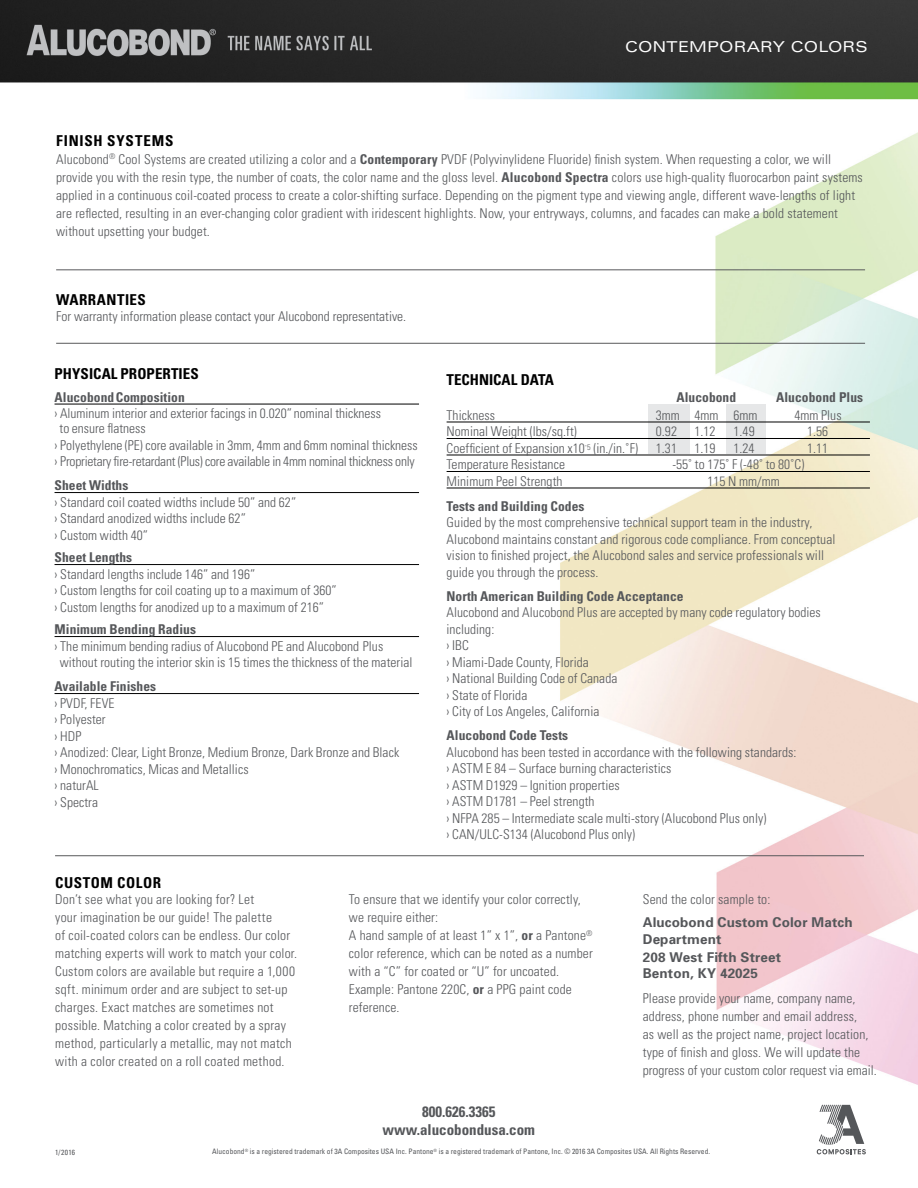
<style>
.page{position:relative;width:918px;height:1188px;background:#fff}
.page>*{position:absolute;margin:0;border:0;box-sizing:border-box;transform-origin:0 0}
.t1{font:700 condensed 15px/18px "Univers";color:#55575a;text-align:center}
.t2{font:700 condensed 15px "Univers";letter-spacing:.03em;color:#000}
.t3{font:700 condensed 15px "Univers";letter-spacing:.005em;color:#000}
.t4{font:expanded 15px "Univers";letter-spacing:.01em;color:#fff}
.t5{font:700 condensed 15px "Univers";letter-spacing:.06em;color:#000}
.t6{font:700 condensed 15px "Univers";color:#000}
.t7{font:300 condensed 13.5px/16.5px "Univers";letter-spacing:.01em;color:#55575a}
.t8{font:700 condensed 13.5px "Univers";letter-spacing:.005em;color:#55575a}
.t9{font:300 condensed 13.5px/16.5px "Univers";letter-spacing:-.015em;color:#55575a}
.t10{font:700 13.5px/16.5px "Univers";letter-spacing:.01em;color:#55575a}
.t11{font:condensed 7.5px "Univers";color:#55575a}
.s1{font-weight:700}
</style>
<div class="page">
<img style="left:551px;top:132px;width:367px;height:973px">
<img style="left:0;top:0;width:918px;height:100px">
<hr style="left:55px;top:855px;width:809px;height:1px;background:#58595b">
<hr style="left:55px;top:404px;width:364px;height:1px;background:#000">
<hr style="left:55px;top:492px;width:364px;height:1px;background:#000">
<hr style="left:55px;top:564px;width:364px;height:1px;background:#000">
<hr style="left:55px;top:636px;width:364px;height:1px;background:#000">
<hr style="left:55px;top:693px;width:364px;height:1px;background:#000">
<hr style="left:56px;top:269px;width:809px;height:1px;background:#58595b">
<hr style="left:56px;top:343px;width:809px;height:1px;background:#58595b">
<div style="left:648px;top:404px;width:41px;height:50px;background:#e6e7e8"></div>
<div style="left:726px;top:404px;width:40px;height:50px;background:#e6e7e8"></div>
<hr style="left:447px;top:422px;width:423px;height:1px;background:#000">
<hr style="left:447px;top:438px;width:423px;height:1px;background:#000">
<hr style="left:447px;top:455px;width:423px;height:1px;background:#000">
<hr style="left:447px;top:471px;width:423px;height:1px;background:#000">
<hr style="left:447px;top:488px;width:423px;height:1px;background:#000">
<svg style="left:817px;top:1105px;width:49px;height:49px"></svg>
<p class="t4" style="left:625px;top:38px;width:244px">CONTEMPORARY COLORS</p>
<p class="t5" style="left:56px;top:131px;width:107px">Finish Systems</p>
<p class="t7" style="left:56px;top:150px;width:808px;line-height:18px">Alucobond<sup>®</sup> Cool Systems are created utilizing a color and a <span class="s1">Contemporary</span> PVDF (Polyvinylidene Fluoride) finish system. When requesting a color, we will provide you with the resin type, the number of coats, the color name and the gloss level. <span class="s1">Alucobond Spectra</span> colors use high-quality fluorocarbon paint systems applied in a continuous coil-coated process to create a color-shifting surface. Depending on the pigment type and viewing angle, different wave-lengths of light are reflected, resulting in an ever-changing color gradient with iridescent highlights. Now, your entryways, columns, and facades can make a bold statement without upsetting your budget.</p>
<p class="t2" style="left:56px;top:290px;width:89px">Warranties</p>
<p class="t7" style="left:56px;top:308px;width:352px">For warranty information please contact your Alucobond representative.</p>
<p class="t3" style="left:55px;top:365px;width:144px">Physical Properties</p>
<p class="t8" style="left:55px;top:389px;width:132px">AlucobondComposition</p>
<p class="t7" style="left:60px;top:406px;width:323px;line-height:15px;text-indent:-5px">› Aluminum interior and exterior facings in 0.020” nominal thickness to ensure flatness</p>
<p class="t9" style="left:55px;top:437px;width:365px">› Polyethylene (PE) core available in 3mm, 4mm and 6mm nominal thickness › Proprietary fire-retardant (Plus) core available in 4mm nominal thickness only</p>
<p class="t8" style="left:55px;top:477px;width:75px">Sheet Widths</p>
<p class="t7" style="left:55px;top:494px;width:243px">› Standard coil coated widths include 50” and 62” › Standard anodized widths include 62”<br>› Custom width 40”</p>
<p class="t8" style="left:55px;top:549px;width:79px">Sheet Lengths</p>
<p class="t7" style="left:55px;top:566px;width:284px">› Standard lengths include 146” and 196”<br>› Custom lengths for coil coating up to a maximum of 360” › Custom lengths for anodized up to a maximum of 216”</p>
<p class="t8" style="left:55px;top:621px;width:143px">Minimum Bending Radius</p>
<p class="t7" style="left:60px;top:638px;width:354px;text-indent:-5px">› The minimum bending radius of Alucobond PE and Alucobond Plus without routing the interior skin is 15 times the thickness of the material</p>
<p class="t8" style="left:55px;top:678px;width:103px">Available Finishes</p>
<p class="t7" style="left:55px;top:695px;width:346px">› PVDF, FEVE<br>› Polyester<br>› HDP<br>› Anodized: Clear, Light Bronze, Medium Bronze, Dark Bronze and Black › Monochromatics, Micas and Metallics<br>› naturAL<br>› Spectra</p>
<p class="t6" style="left:447px;top:371px;width:109px">Technical Data</p>
<p class="t8" style="left:676px;top:389px;width:61px">Alucobond</p>
<p class="t8" style="left:776px;top:389px;width:89px">Alucobond Plus</p>
<p class="t7" style="left:447px;top:407px;width:50px">Thickness</p>
<p class="t7" style="left:656px;top:407px;width:103px">3mm 4mm 6mm</p>
<p class="t7" style="left:794px;top:407px;width:49px">4mm Plus</p>
<p class="t7" style="left:447px;top:423px;width:132px">Nominal Weight (lbs/sq.ft)</p>
<p class="t7" style="left:656px;top:423px;width:23px">0.92</p>
<p class="t7" style="left:694px;top:423px;width:23px">1.12</p>
<p class="t7" style="left:734px;top:423px;width:23px">1.49</p>
<p class="t7" style="left:807px;top:423px;width:23px">1.56</p>
<p class="t7" style="left:447px;top:440px;width:193px">Coefficient of Expansion x10<sup>-5</sup> (in./in.˚F)</p>
<p class="t7" style="left:656px;top:440px;width:23px">1.31</p>
<p class="t7" style="left:694px;top:440px;width:23px">1.19</p>
<p class="t7" style="left:733px;top:440px;width:23px">1.24</p>
<p class="t7" style="left:807px;top:440px;width:23px">1.11</p>
<p class="t7" style="left:447px;top:456px;width:120px">Temperature Resistance</p>
<p class="t7" style="left:672px;top:456px;width:134px">-55˚ to 175˚ F (-48˚ to 80˚C)</p>
<p class="t7" style="left:447px;top:473px;width:117px">Minimum Peel Strength</p>
<p class="t7" style="left:707px;top:473px;width:74px">115 N mm/mm</p>
<p class="t8" style="left:447px;top:498px;width:139px">Tests and Building Codes</p>
<p class="t7" style="left:447px;top:514px;width:391px">Guided by the most comprehensive technical support team in the industry, Alucobond maintains constant and rigorous code compliance. From conceptual vision to finished project, the Alucobond sales and service professionals will guide you through the process.</p>
<p class="t8" style="left:447px;top:588px;width:239px">North American Building Code Acceptance</p>
<p class="t7" style="left:447px;top:604px;width:376px">Alucobond and Alucobond Plus are accepted by many code regulatory bodies including:<br>› IBC<br>› Miami-Dade County, Florida<br>› National Building Code of Canada<br>› State of Florida<br>› City of Los Angeles, California</p>
<p class="t8" style="left:447px;top:727px;width:123px">Alucobond Code Tests</p>
<p class="t7" style="left:447px;top:744px;width:351px">Alucobond has been tested in accordance with the following standards: › ASTM E 84 – Surface burning characteristics<br>› ASTM D1929 – Ignition properties<br>› ASTM D1781 – Peel strength<br>› NFPA 285 – Intermediate scale multi-story (Alucobond Plus only)<br>› CAN/ULC-S134 (Alucobond Plus only)</p>
<p class="t2" style="left:55px;top:873px;width:107px">CUSTOM COLOR</p>
<p class="t7" style="left:55px;top:890px;width:244px;line-height:18px">Don’t see what you are looking for? Let<br>your imagination be our guide! The palette<br>of coil-coated colors can be endless. Our color matching experts will work to match your color.<br>Custom colors are available but require a 1,000 sqft. minimum order and are subject to set-up charges. Exact matches are sometimes not possible. Matching a color created by a spray method, particularly a metallic, may not match with a color created on a roll coated method.</p>
<p class="t7" style="left:349px;top:890px;width:245px;line-height:18px">To ensure that we identify your color correctly, we require either:<br>A hand sample of at least 1” x 1”, <span class="s1">or</span> a Pantone<sup>® </sup>color reference, which can be noted as a number with a “C” for coated or “U” for uncoated.<br>Example: Pantone 220C, <span class="s1">or</span> a PPG paint code reference.</p>
<p class="t7" style="left:643px;top:891px;width:129px">Send the color sample to:</p>
<p class="t10" style="left:643px;top:914px;width:211px">Alucobond Custom Color Match<br>Department</p>
<p class="t10" style="left:643px;top:948px;width:140px">208 West Fifth Street<br>Benton, KY 42025</p>
<p class="t7" style="left:643px;top:989px;width:235px;line-height:18px">Please provide your name, company name, address, phone number and email address,<br>as well as the project name, project location, type of finish and gloss. We will update the progress of your custom color request via email.</p>
<p class="t11" style="left:55px;top:1147px;width:22px">1/2016</p>
<p class="t1" style="left:382px;top:1102px;width:154px">800.626.3365 www.alucobondusa.com</p>
<p class="t11" style="left:212px;top:1147px;width:499px">Alucobond<sup>®</sup> is a registered trademark of 3A Composites USA Inc. Pantone<sup>®</sup> is a registered trademark of Pantone, Inc. © 2016 3A Composites USA. All Rights Reserved.</p>
</div>
